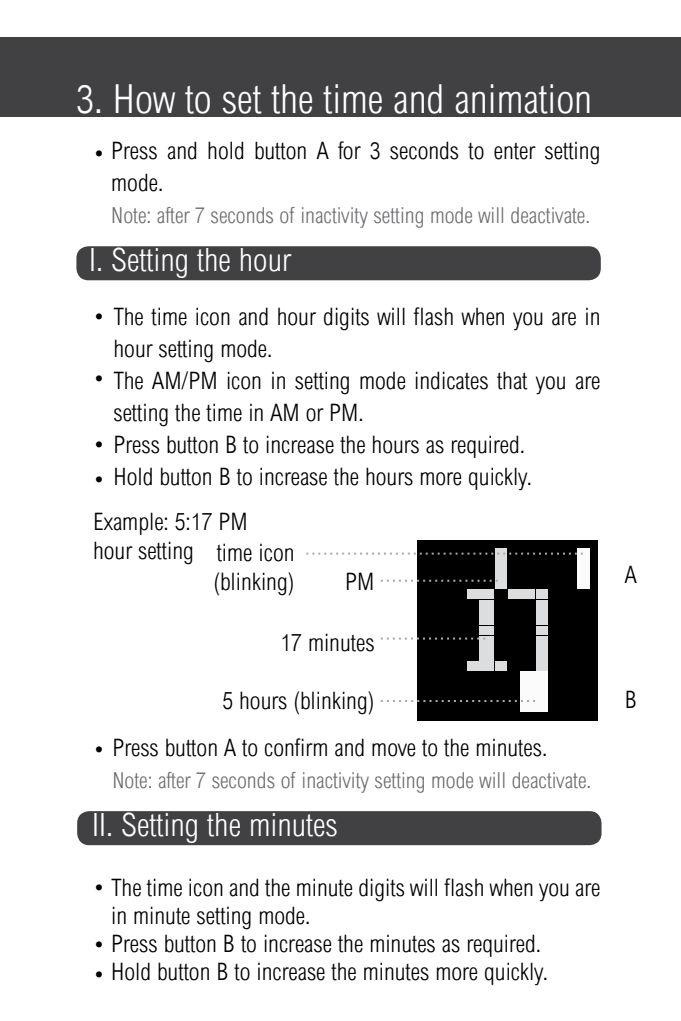
<style>
.page{position:relative;width:681px;height:1021px;background:#fff}
.page>*{position:absolute;margin:0;border:0;box-sizing:border-box;transform-origin:0 0}
.t1{font:300 condensed 40px "Arial";color:#fff}
.t2{font:300 condensed 32px "Arial";color:#fff}
.t3{font:300 condensed 24px/32px "Arial";color:#000}
.t4{font:300 condensed 22px "Arial";color:#6d6e71}
</style>
<div class="page">
<div style="left:0;top:38px;width:680px;height:79px;background:#414042"></div>
<div style="left:76px;top:246px;width:524px;height:34px;background:#414042;border-radius:12px"></div>
<div style="left:77px;top:811px;width:524px;height:34px;background:#414042;border-radius:12px"></div>
<div style="left:417px;top:540px;width:180px;height:180px;background:#000"></div>
<svg style="left:423px;top:548px;width:167px;height:164px"></svg>
<div style="left:494px;top:589px;width:12px;height:9px;background:#000"></div>
<hr style="left:494px;top:625px;width:12px;height:4px;background:#000">
<div style="left:479px;top:636px;width:14px;height:24px;background:#dcddde"></div>
<div style="left:494px;top:599px;width:12px;height:25px;background:#000"></div>
<div style="left:494px;top:630px;width:12px;height:5px;background:#000"></div>
<div style="left:479px;top:661px;width:14px;height:9px;background:#dcddde"></div>
<div style="left:479px;top:589px;width:14px;height:9px;background:#dcddde"></div>
<div style="left:466px;top:636px;width:12px;height:24px;background:#000"></div>
<div style="left:479px;top:599px;width:14px;height:25px;background:#dcddde"></div>
<div style="left:479px;top:630px;width:14px;height:5px;background:#dcddde"></div>
<svg style="left:479px;top:625px;width:14px;height:4px"></svg>
<div style="left:507px;top:636px;width:12px;height:24px;background:#000"></div>
<div style="left:507px;top:661px;width:12px;height:9px;background:#000"></div>
<div style="left:494px;top:661px;width:12px;height:9px;background:#dcddde"></div>
<div style="left:466px;top:661px;width:12px;height:9px;background:#dcddde"></div>
<div style="left:507px;top:589px;width:12px;height:9px;background:#dcddde"></div>
<div style="left:507px;top:630px;width:12px;height:5px;background:#000"></div>
<div style="left:494px;top:636px;width:12px;height:24px;background:#000"></div>
<div style="left:507px;top:599px;width:12px;height:25px;background:#000"></div>
<hr style="left:507px;top:625px;width:12px;height:4px;background:#000">
<div style="left:535px;top:599px;width:12px;height:25px;background:#dcddde"></div>
<div style="left:535px;top:636px;width:12px;height:24px;background:#dcddde"></div>
<div style="left:535px;top:661px;width:12px;height:9px;background:#dcddde"></div>
<div style="left:535px;top:630px;width:12px;height:5px;background:#dcddde"></div>
<svg style="left:535px;top:625px;width:12px;height:4px"></svg>
<div style="left:466px;top:630px;width:12px;height:5px;background:#000"></div>
<div style="left:535px;top:589px;width:12px;height:9px;background:#dcddde"></div>
<div style="left:466px;top:589px;width:12px;height:9px;background:#dcddde"></div>
<hr style="left:466px;top:625px;width:12px;height:4px;background:#000">
<div style="left:466px;top:599px;width:12px;height:25px;background:#000"></div>
<div style="left:520px;top:630px;width:14px;height:5px;background:#000"></div>
<div style="left:520px;top:636px;width:14px;height:24px;background:#000"></div>
<div style="left:520px;top:661px;width:14px;height:9px;background:#000"></div>
<div style="left:520px;top:599px;width:14px;height:25px;background:#000"></div>
<div style="left:520px;top:589px;width:14px;height:9px;background:#dcddde"></div>
<hr style="left:520px;top:625px;width:14px;height:4px;background:#000">
<div style="left:479px;top:671px;width:27px;height:41px;background:#000"></div>
<div style="left:466px;top:671px;width:12px;height:41px;background:#000"></div>
<div style="left:520px;top:671px;width:27px;height:41px;background:#fbfbfb"></div>
<div style="left:507px;top:671px;width:12px;height:41px;background:#000"></div>
<div style="left:562px;top:671px;width:27px;height:41px;background:#000"></div>
<div style="left:548px;top:671px;width:13px;height:41px;background:#000"></div>
<div style="left:438px;top:671px;width:27px;height:41px;background:#000"></div>
<div style="left:425px;top:671px;width:12px;height:41px;background:#000"></div>
<div style="left:438px;top:630px;width:27px;height:40px;background:#000"></div>
<div style="left:425px;top:630px;width:12px;height:40px;background:#000"></div>
<div style="left:438px;top:589px;width:27px;height:40px;background:#000"></div>
<div style="left:425px;top:589px;width:12px;height:40px;background:#000"></div>
<div style="left:425px;top:547px;width:27px;height:41px;background:#000"></div>
<div style="left:453px;top:547px;width:12px;height:41px;background:#000"></div>
<div style="left:466px;top:547px;width:27px;height:41px;background:#000"></div>
<div style="left:494px;top:547px;width:12px;height:41px;background:#dcddde"></div>
<div style="left:507px;top:547px;width:27px;height:41px;background:#000"></div>
<div style="left:535px;top:547px;width:12px;height:41px;background:#000"></div>
<div style="left:548px;top:547px;width:28px;height:41px;background:#000"></div>
<div style="left:577px;top:547px;width:12px;height:41px;background:#fbfbfb"></div>
<div style="left:548px;top:589px;width:28px;height:40px;background:#000"></div>
<div style="left:577px;top:589px;width:12px;height:40px;background:#000"></div>
<div style="left:548px;top:630px;width:28px;height:40px;background:#000"></div>
<div style="left:577px;top:630px;width:12px;height:40px;background:#000"></div>
<svg style="left:380px;top:700px;width:155px;height:2px"></svg>
<svg style="left:380px;top:637px;width:105px;height:2px"></svg>
<svg style="left:380px;top:579px;width:117px;height:2px"></svg>
<svg style="left:306px;top:552px;width:276px;height:2px"></svg>
<h1 class="t1" style="left:76px;top:76px;width:517px">3. How to set the time and animation</h1>
<p class="t3" style="left:111px;top:135px;width:490px;text-indent:-19px">• Press and hold button A for 3 seconds to enter setting mode.</p>
<p class="t4" style="left:111px;top:203px;width:480px">Note: after 7 seconds of inactivity setting mode will deactivate.</p>
<h2 class="t2" style="left:89px;top:242px;width:203px">I. Setting the hour</h2>
<p class="t3" style="left:113px;top:301px;width:488px;text-indent:-22px">• The time icon and hour digits will flash when you are in hour setting mode.</p>
<p class="t3" style="left:113px;top:365px;width:488px;text-indent:-22px">• The AM/PM icon in setting mode indicates that you are setting the time in AM or PM.</p>
<p class="t3" style="left:92px;top:429px;width:441px;text-align:right">• Press button B to increase the hours as required.<br>Hold button B to increase the hours more quickly.</p>
<p class="t3" style="left:92px;top:464px;width:16px">•</p>
<p class="t3" style="left:93px;top:507px;width:156px;line-height:28.8px">Example: 5:17 PM hour setting</p>
<p class="t3" style="left:213px;top:538px;width:82px;line-height:28.8px">time icon (blinking)</p>
<p class="t3" style="left:345px;top:565px;width:31px">PM</p>
<p class="t3" style="left:280px;top:626px;width:96px">17 minutes</p>
<p class="t3" style="left:222px;top:684px;width:153px">5 hours (blinking)</p>
<p class="t3" style="left:92px;top:732px;width:456px">• Press button A to confirm and move to the minutes.</p>
<p class="t4" style="left:112px;top:768px;width:480px">Note: after 7 seconds of inactivity setting mode will deactivate.</p>
<h2 class="t2" style="left:92px;top:807px;width:247px">II. Setting the minutes</h2>
<p class="t3" style="left:111px;top:874px;width:490px;line-height:28px;text-indent:-19px">• The time icon and the minute digits will flash when you are in minute setting mode.</p>
<p class="t3" style="left:92px;top:930px;width:457px;line-height:28px;text-align:right">• Press button B to increase the minutes as required.<br>Hold button B to increase the minutes more quickly.</p>
<p class="t3" style="left:92px;top:958px;width:16px">•</p>
<p class="t3" style="left:624px;top:559px;width:13px">A</p>
<p class="t3" style="left:624px;top:683px;width:13px">B</p>
</div>
